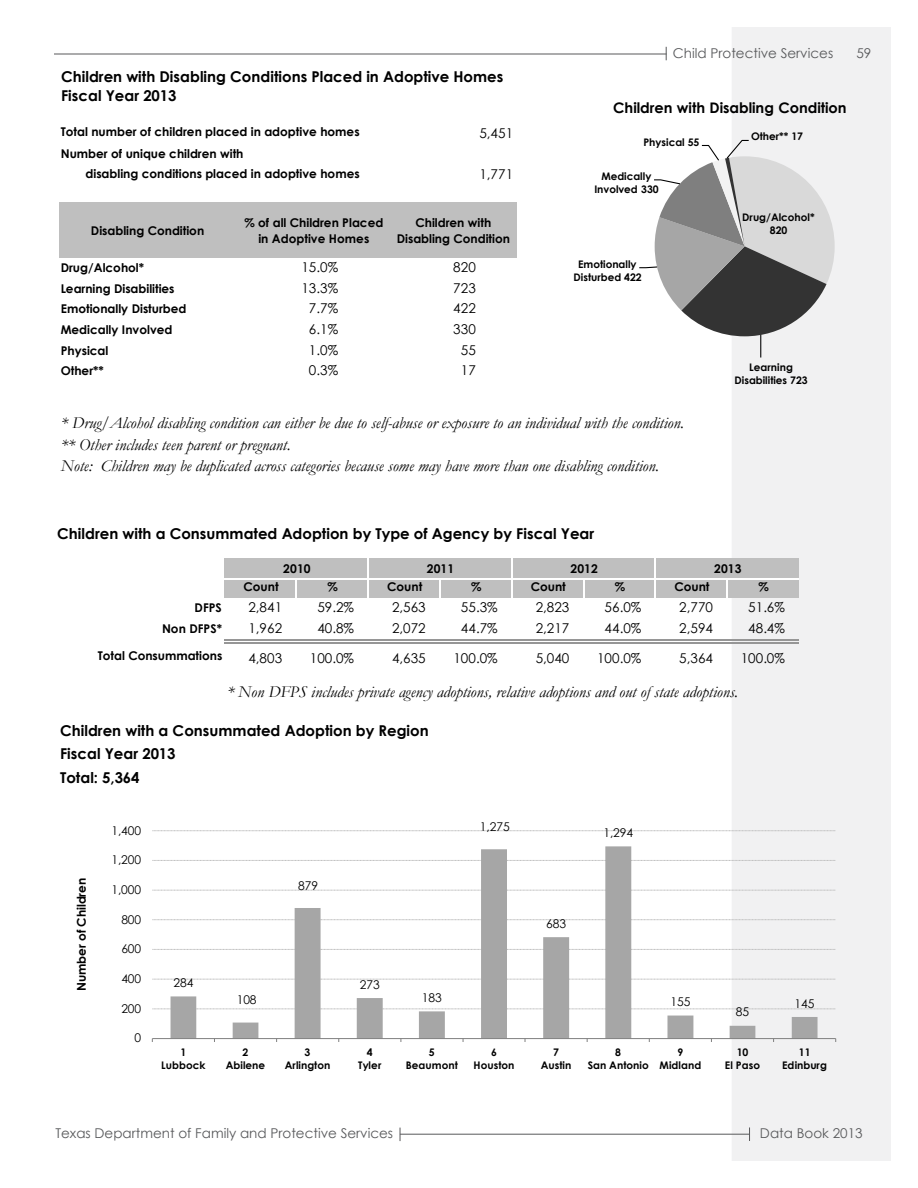
<style>
.page{position:relative;width:918px;height:1188px;background:#fff}
.page>*{position:absolute;margin:0;border:0;box-sizing:border-box;transform-origin:0 0}
.t1{font:italic 16.5px/21.8px "Garamond";color:#000}
.t2{font:700 15px/23.5px "Century Gothic";color:#000}
.t3{font:700 14.55px "Century Gothic";letter-spacing:-.005em;color:#000}
.t4{font:13.5px "Century Gothic";letter-spacing:.005em;color:#000}
.t5{font:13.5px "Century Gothic";color:#58595b}
.t6{font:700 12px/16px "Century Gothic";color:#000;text-align:center}
.t7{font:12px "Century Gothic";color:#000}
.t8{font:12px "Arial";letter-spacing:-.005em;color:#000}
.t9{font:700 10.5px/12.9px "Century Gothic";color:#000;text-align:center}
</style>
<div class="page">
<div style="left:732px;top:28px;width:158px;height:1132px;background:#f1f1f2"></div>
<div style="left:732px;top:27px;width:159px;height:1134px;border:2px solid #f1f1f2"></div>
<hr style="left:400px;top:1134px;width:349px;height:1px;background:#58595b">
<svg style="left:400px;top:1128px;width:1px;height:13px"></svg>
<svg style="left:749px;top:1127px;width:1px;height:14px"></svg>
<hr style="left:54px;top:54px;width:613px;height:1px;background:#58595b">
<svg style="left:666px;top:47px;width:1px;height:13px"></svg>
<svg style="left:152px;top:1009px;width:683px;height:1px"></svg>
<svg style="left:152px;top:979px;width:684px;height:1px"></svg>
<svg style="left:152px;top:949px;width:684px;height:1px"></svg>
<svg style="left:152px;top:919px;width:684px;height:1px"></svg>
<svg style="left:152px;top:890px;width:684px;height:1px"></svg>
<svg style="left:152px;top:860px;width:684px;height:1px"></svg>
<svg style="left:152px;top:830px;width:684px;height:1px"></svg>
<svg style="left:171px;top:846px;width:647px;height:192px"></svg>
<hr style="left:152px;top:1038px;width:684px;height:1px;background:#808080">
<div style="left:224px;top:558px;width:575px;height:40px;background:#bfbfbf"></div>
<hr style="left:367px;top:558px;width:2px;height:40px;background:#fff">
<hr style="left:511px;top:558px;width:1px;height:40px;background:#fff">
<hr style="left:655px;top:558px;width:1px;height:40px;background:#fff">
<svg style="left:296px;top:579px;width:1px;height:19px"></svg>
<svg style="left:439px;top:579px;width:2px;height:19px"></svg>
<svg style="left:583px;top:579px;width:1px;height:19px"></svg>
<svg style="left:726px;top:579px;width:2px;height:19px"></svg>
<hr style="left:224px;top:578px;width:575px;height:1px;background:#fff">
<hr style="left:224px;top:639px;width:575px;height:1px;background:#969696">
<hr style="left:224px;top:642px;width:575px;height:1px;background:#969696">
<div style="left:59px;top:202px;width:457px;height:56px;background:#bfbfbf"></div>
<svg style="left:639px;top:139px;width:196px;height:220px"></svg>
<p class="t2" style="left:61px;top:67px;width:444px;line-height:18.6px">Children with Disabling Conditions Placed in Adoptive Homes<br>Fiscal Year 2013</p>
<p class="t6" style="left:61px;top:124px;width:300px">Total number of children placed in adoptive homes</p>
<p class="t4" style="left:479px;top:124px;width:35px">5,451</p>
<p class="t6" style="left:86px;top:144px;width:276px;line-height:19.6px;text-align:left;text-indent:-25px">Number of unique children with<br>disabling conditions placed in adoptive homes</p>
<p class="t4" style="left:479px;top:164px;width:35px">1,771</p>
<p class="t6" style="left:91px;top:222px;width:115px">Disabling Condition</p>
<p class="t6" style="left:244px;top:214px;width:141px">% of all Children Placed in Adoptive Homes</p>
<p class="t6" style="left:397px;top:214px;width:115px">Children with<br>Disabling Condition</p>
<p class="t6" style="left:61px;top:259px;width:85px">Drug/Alcohol*</p>
<p class="t4" style="left:301px;top:258px;width:38px">15.0%</p>
<p class="t4" style="left:453px;top:258px;width:24px">820</p>
<p class="t6" style="left:61px;top:280px;width:115px">Learning Disabilities</p>
<p class="t4" style="left:301px;top:278px;width:38px">13.3%</p>
<p class="t4" style="left:453px;top:278px;width:24px">723</p>
<p class="t6" style="left:61px;top:300px;width:127px">Emotionally Disturbed</p>
<p class="t4" style="left:309px;top:299px;width:31px">7.7%</p>
<p class="t4" style="left:453px;top:299px;width:24px">422</p>
<p class="t6" style="left:61px;top:321px;width:113px">Medically Involved</p>
<p class="t4" style="left:309px;top:320px;width:31px">6.1%</p>
<p class="t4" style="left:453px;top:320px;width:24px">330</p>
<p class="t6" style="left:61px;top:342px;width:49px">Physical</p>
<p class="t4" style="left:309px;top:340px;width:31px">1.0%</p>
<p class="t4" style="left:461px;top:340px;width:17px">55</p>
<p class="t6" style="left:61px;top:362px;width:44px">Other**</p>
<p class="t4" style="left:309px;top:361px;width:31px">0.3%</p>
<p class="t4" style="left:461px;top:361px;width:17px">17</p>
<p class="t5" style="left:673px;top:44px;width:162px">Child Protective Services</p>
<p class="t5" style="left:857px;top:43px;width:16px">59</p>
<p class="t3" style="left:613px;top:97px;width:235px">Children with Disabling Condition</p>
<p class="t9" style="left:643px;top:135px;width:58px">Physical 55</p>
<p class="t9" style="left:594px;top:169px;width:66px">Medically<br>Involved 330</p>
<p class="t9" style="left:573px;top:257px;width:70px">Emotionally<br>Disturbed 422</p>
<p class="t9" style="left:751px;top:130px;width:54px">Other** 17</p>
<p class="t9" style="left:742px;top:210px;width:74px">Drug/Alcohol*<br>820</p>
<p class="t9" style="left:735px;top:361px;width:75px">Learning<br>Disabilities 723</p>
<p class="t1" style="left:61px;top:411px;width:625px">* Drug/Alcohol disabling condition can either be due to self-abuse or exposure to an individual with the condition. ** Other includes teen parent or pregnant.<br>Note: Children may be duplicated across categories because some may have more than one disabling condition.</p>
<p class="t2" style="left:57px;top:521px;width:539px">Children with a Consummated Adoption by Type of Agency by Fiscal Year</p>
<p class="t6" style="left:244px;top:578px;width:37px">Count</p>
<p class="t6" style="left:328px;top:578px;width:12px">%</p>
<p class="t6" style="left:387px;top:578px;width:37px">Count</p>
<p class="t6" style="left:471px;top:578px;width:12px">%</p>
<p class="t6" style="left:531px;top:578px;width:37px">Count</p>
<p class="t6" style="left:615px;top:578px;width:12px">%</p>
<p class="t6" style="left:674px;top:578px;width:37px">Count</p>
<p class="t6" style="left:759px;top:578px;width:12px">%</p>
<p class="t6" style="left:195px;top:599px;width:29px">DFPS</p>
<p class="t4" style="left:248px;top:598px;width:35px">2,841</p>
<p class="t4" style="left:317px;top:598px;width:38px">59.2%</p>
<p class="t4" style="left:392px;top:598px;width:35px">2,563</p>
<p class="t4" style="left:461px;top:598px;width:38px">55.3%</p>
<p class="t4" style="left:536px;top:598px;width:35px">2,823</p>
<p class="t4" style="left:605px;top:598px;width:38px">56.0%</p>
<p class="t4" style="left:679px;top:598px;width:35px">2,770</p>
<p class="t4" style="left:748px;top:598px;width:38px">51.6%</p>
<p class="t6" style="left:162px;top:620px;width:62px">Non DFPS*</p>
<p class="t4" style="left:248px;top:618px;width:35px">1,962</p>
<p class="t4" style="left:317px;top:618px;width:38px">40.8%</p>
<p class="t4" style="left:392px;top:618px;width:35px">2,072</p>
<p class="t4" style="left:461px;top:618px;width:38px">44.7%</p>
<p class="t4" style="left:536px;top:618px;width:35px">2,217</p>
<p class="t4" style="left:605px;top:618px;width:38px">44.0%</p>
<p class="t4" style="left:679px;top:618px;width:35px">2,594</p>
<p class="t4" style="left:748px;top:618px;width:38px">48.4%</p>
<p class="t6" style="left:98px;top:647px;width:126px">Total Consummations</p>
<p class="t4" style="left:248px;top:649px;width:35px">4,803</p>
<p class="t4" style="left:310px;top:649px;width:46px">100.0%</p>
<p class="t4" style="left:392px;top:649px;width:35px">4,635</p>
<p class="t4" style="left:453px;top:649px;width:46px">100.0%</p>
<p class="t4" style="left:536px;top:649px;width:35px">5,040</p>
<p class="t4" style="left:597px;top:649px;width:46px">100.0%</p>
<p class="t4" style="left:679px;top:649px;width:35px">5,364</p>
<p class="t4" style="left:741px;top:649px;width:46px">100.0%</p>
<p class="t1" style="left:227px;top:681px;width:513px">* Non DFPS includes private agency adoptions, relative adoptions and out of state adoptions.</p>
<p class="t6" style="left:283px;top:560px;width:29px">2010</p>
<p class="t6" style="left:427px;top:560px;width:29px">2011</p>
<p class="t6" style="left:571px;top:560px;width:29px">2012</p>
<p class="t6" style="left:714px;top:560px;width:29px">2013</p>
<p class="t2" style="left:60px;top:718px;width:370px">Children with a Consummated Adoption by Region<br>Fiscal Year 2013<br>Total: 5,364</p>
<p class="t7" style="left:111px;top:822px;width:31px">1,400</p>
<p class="t6" style="left:73px;top:991px;width:115px;rotate:-90deg">Number of Children</p>
<p class="t7" style="left:111px;top:852px;width:31px">1,200</p>
<p class="t7" style="left:111px;top:881px;width:31px">1,000</p>
<p class="t7" style="left:121px;top:911px;width:22px">800</p>
<p class="t7" style="left:121px;top:941px;width:22px">600</p>
<p class="t7" style="left:121px;top:970px;width:22px">400</p>
<p class="t7" style="left:121px;top:1000px;width:22px">200</p>
<p class="t7" style="left:135px;top:1030px;width:8px">0</p>
<p class="t7" style="left:173px;top:974px;width:22px">284</p>
<p class="t7" style="left:237px;top:991px;width:22px">108</p>
<p class="t7" style="left:298px;top:877px;width:22px">879</p>
<p class="t7" style="left:360px;top:976px;width:22px">273</p>
<p class="t7" style="left:422px;top:989px;width:22px">183</p>
<p class="t7" style="left:480px;top:818px;width:31px">1,275</p>
<p class="t7" style="left:546px;top:915px;width:22px">683</p>
<p class="t7" style="left:603px;top:824px;width:31px">1,294</p>
<p class="t7" style="left:670px;top:993px;width:22px">155</p>
<p class="t7" style="left:736px;top:1004px;width:15px">85</p>
<p class="t7" style="left:795px;top:995px;width:22px">145</p>
<p class="t9" style="left:161px;top:1045px;width:46px">1<br>Lubbock</p>
<p class="t9" style="left:226px;top:1045px;width:41px">2<br>Abilene</p>
<p class="t9" style="left:285px;top:1045px;width:47px">3<br>Arlington</p>
<p class="t9" style="left:358px;top:1045px;width:25px">4<br>Tyler</p>
<p class="t9" style="left:406px;top:1045px;width:54px">5<br>Beaumont</p>
<p class="t9" style="left:474px;top:1045px;width:43px">6<br>Houston</p>
<p class="t9" style="left:541px;top:1045px;width:32px">7<br>Austin</p>
<p class="t9" style="left:588px;top:1045px;width:63px">8<br>San Antonio</p>
<p class="t9" style="left:660px;top:1045px;width:43px">9<br>Midland</p>
<p class="t9" style="left:725px;top:1045px;width:37px">10<br>El Paso</p>
<p class="t9" style="left:782px;top:1045px;width:46px">11<br>Edinburg</p>
<p class="t8" style="left:105px;top:1061px;width:203px">Conditions Placed in Adoptive Homes</p>
<p class="t5" style="left:55px;top:1123px;width:339px">Texas Department of Family and Protective Services</p>
<p class="t5" style="left:760px;top:1123px;width:104px">Data Book 2013</p>
</div>
